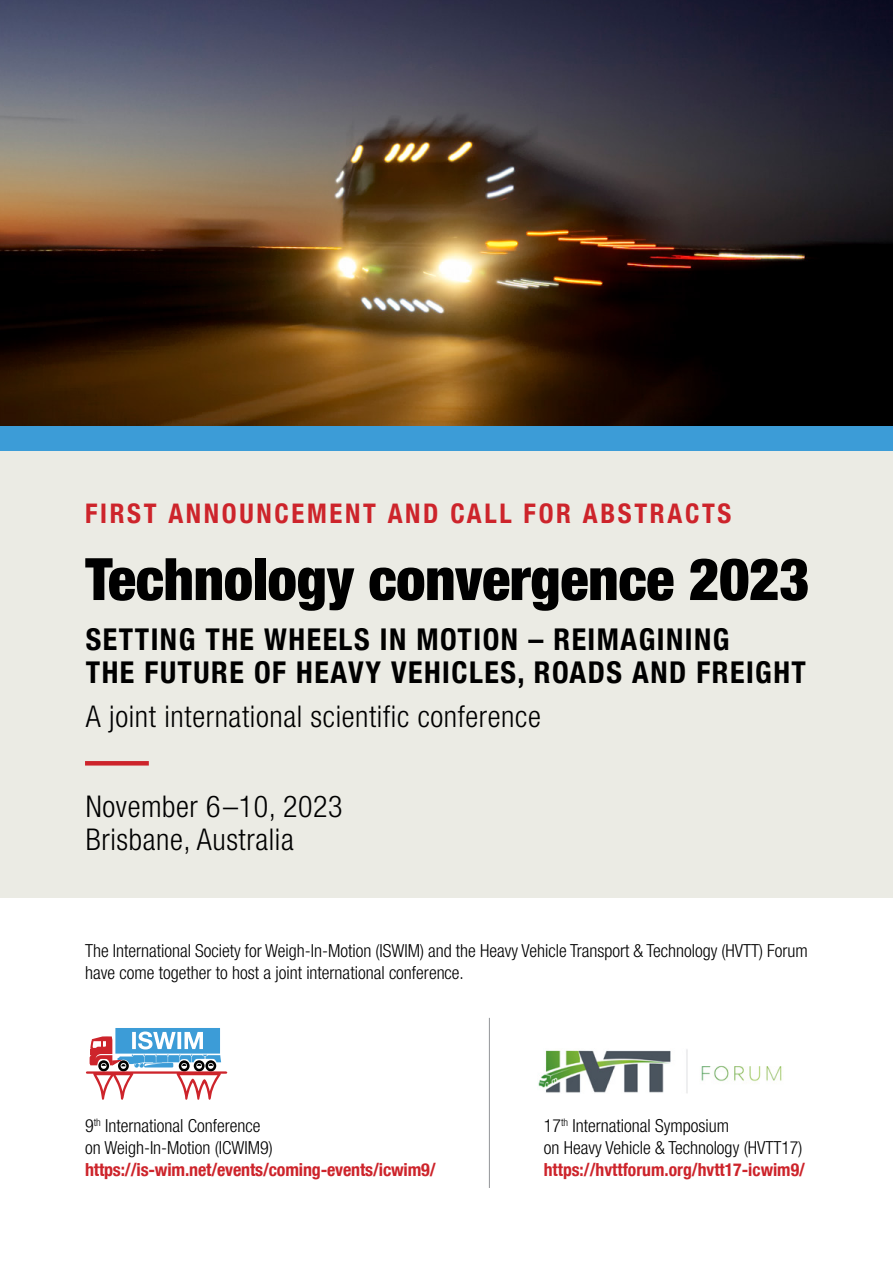
<style>
.page{position:relative;width:893px;height:1263px;background:#fff}
.page>*{position:absolute;margin:0;border:0;box-sizing:border-box;transform-origin:0 0}
.t1{font:900 condensed 58.5px "Helvetica Neue LT Com";letter-spacing:-.005em;color:#000}
.t2{font:700 condensed 30px/33px "Helvetica Neue LT Com";letter-spacing:.05em;color:#000}
.t3{font:300 condensed 30px/33px "Helvetica Neue LT Com";letter-spacing:.02em;color:#000}
.t4{font:700 condensed 27px "Helvetica Neue LT Com";letter-spacing:.1em;color:#cd242b}
.t5{font:300 condensed 18px/21.6px "Helvetica Neue LT Com";color:#000}
.t6{font:700 condensed 18px "Helvetica Neue LT Com";letter-spacing:-.01em;color:#cd242b}
</style>
<div class="page">
<div style="left:0;top:425px;width:893px;height:26px;background:#3c9cd7"></div>
<div style="left:0;top:451px;width:893px;height:446px;background:#ebebe4"></div>
<img style="left:0;top:0;width:893px;height:425px">
<hr style="left:85px;top:761px;width:64px;height:4px;background:#cd242b">
<div style="left:115px;top:1028px;width:105px;height:25px;background:#3c9cd7"></div>
<svg style="left:86px;top:1031px;width:141px;height:69px"></svg>
<hr style="left:489px;top:1018px;width:1px;height:170px;background:#939598">
<img style="left:538px;top:1049px;width:244px;height:44px">
<h3 class="t4" style="left:85px;top:497px;width:648px">FIRST ANNOUNCEMENT AND CALL FOR ABSTRACTS</h3>
<h1 class="t1" style="left:85px;top:544px;width:726px">Technology convergence 2023</h1>
<h2 class="t2" style="left:86px;top:623px;width:722px">SETTING THE WHEELS IN MOTION – REIMAGINING<br>THE FUTURE OF HEAVY VEHICLES, ROADS AND FREIGHT</h2>
<h2 class="t3" style="left:86px;top:700px;width:456px">A joint international scientific conference</h2>
<h2 class="t3" style="left:86px;top:790px;width:258px">November 6–10, 2023<br>Brisbane, Australia</h2>
<p class="t5" style="left:85px;top:940px;width:724px">The International Society for Weigh-In-Motion (ISWIM) and the Heavy Vehicle Transport &amp; Technology (HVTT) Forum have come together to host a joint international conference.</p>
<p class="t5" style="left:85px;top:1115px;width:189px">9<sup>th</sup> International Conference on Weigh-In-Motion (ICWIM9)</p>
<p class="t6" style="left:85px;top:1158px;width:352px">https://is-wim.net/events/coming-events/icwim9/</p>
<p class="t5" style="left:544px;top:1115px;width:260px">17<sup>th</sup> International Symposium<br>on Heavy Vehicle &amp; Technology (HVTT17)</p>
<p class="t6" style="left:544px;top:1158px;width:263px">https://hvttforum.org/hvtt17-icwim9/</p>
</div>
